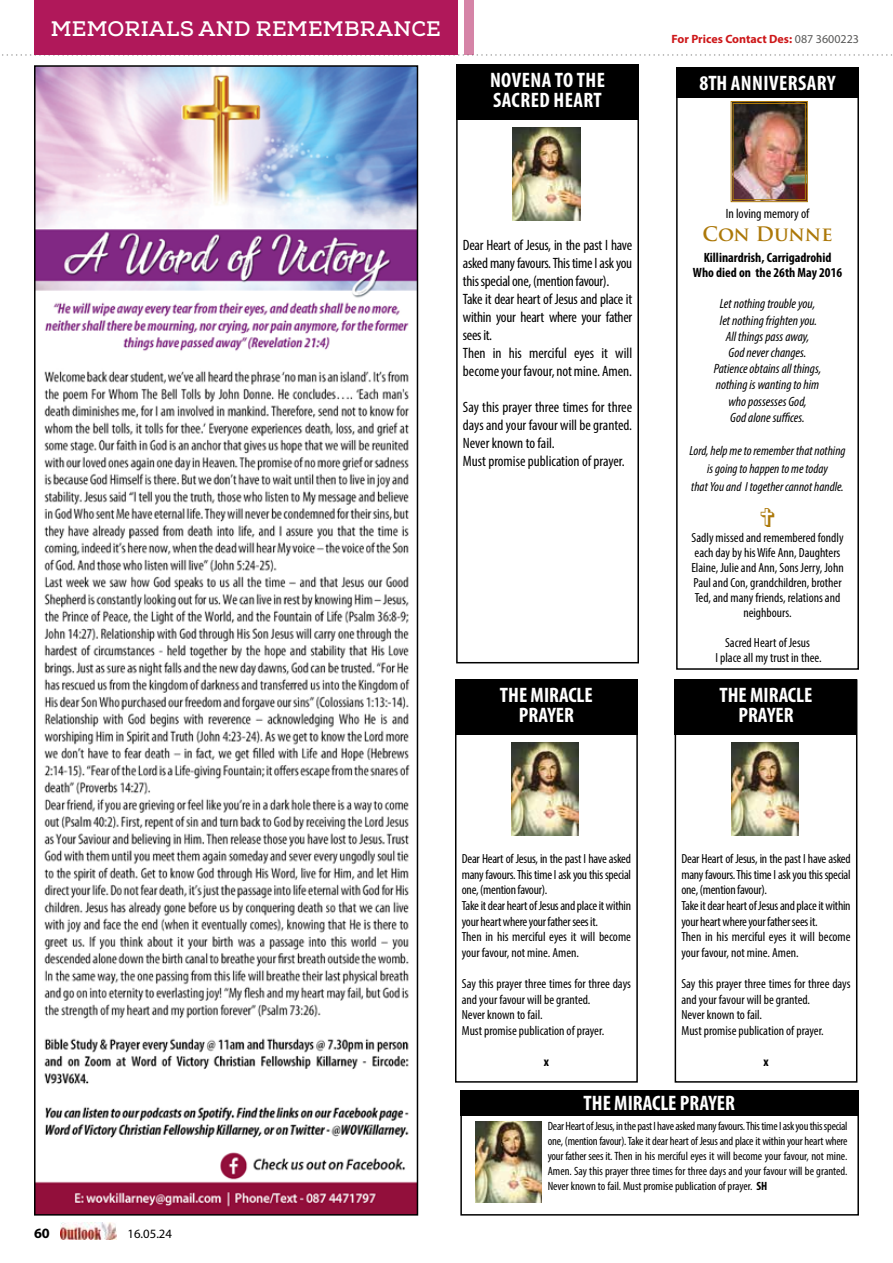
<style>
.page{position:relative;width:893px;height:1263px;background:#fff}
.page>*{position:absolute;margin:0;border:0;box-sizing:border-box;transform-origin:0 0}
.t1{font:700 condensed 21px/19.5px "Myriad Pro";color:#fff;text-align:center}
.t2{font:700 condensed 21px/19.5px "Myriad Pro";letter-spacing:.02em;color:#fff}
.t3{font:21px "Nexa Slab Bold FREE";letter-spacing:.015em;color:#fff}
.t4{font:700 19.5px "Trajan Pro";color:#ac7809}
.t5{font:condensed 15px/18px "Myriad Pro";letter-spacing:-.015em;color:#000}
.t6{font:700 14.25px "Myriad Pro";color:#000}
.t7{font:italic condensed 13.5px/16.2px "Myriad Pro";color:#000;text-align:center}
.t8{font:700 condensed 13.5px/15px "Myriad Pro";color:#000;text-align:center}
.t9{font:condensed 13.5px "Myriad Pro";color:#000}
.t10{font:condensed 13.2px/15.6px "Myriad Pro";letter-spacing:-.02em;color:#000}
.t11{font:condensed 13.2px/15px "Myriad Pro";color:#000;text-align:center}
.t12{font:italic condensed 13.2px/18px "Myriad Pro";color:#000;text-align:center}
.t13{font:700 condensed 13.2px "Myriad Pro";color:#000}
.t14{font:12.75px "Myriad Pro";color:#000}
.t15{font:condensed 12px/15.1px "Myriad Pro";color:#000;text-align:justify}
.t16{font:700 12px "Myriad Pro";color:#cd1719}
.s1{font-weight:400;color:#575756}
.s2{font-weight:700}
</style>
<div class="page">
<img style="left:60px;top:1223px;width:57px;height:17px">
<svg style="left:2px;top:54px;width:890px;height:2px"></svg>
<div style="left:34px;top:0;width:424px;height:54px;background:#b0185a"></div>
<div style="left:464px;top:0;width:9px;height:54px;background:#d584a7"></div>
<div style="left:460px;top:1090px;width:399px;height:125px;border:2px solid #000"></div>
<div style="left:460px;top:1090px;width:399px;height:25px;background:#000"></div>
<img style="left:476px;top:1121px;width:66px;height:82px">
<img style="left:37px;top:68px;width:378px;height:1144px">
<div style="left:34px;top:65px;width:384px;height:1150px;border:2px solid #000"></div>
<div style="left:676px;top:67px;width:183px;height:603px;border:2px solid #000"></div>
<div style="left:676px;top:67px;width:182px;height:31px;background:#000"></div>
<img style="left:730px;top:101px;width:78px;height:102px">
<div style="left:733px;top:103px;width:73px;height:97px;border:1px solid #ac7809"></div>
<div style="left:456px;top:64px;width:183px;height:599px;border:2px solid #000"></div>
<div style="left:456px;top:64px;width:182px;height:56px;background:#000"></div>
<img style="left:513px;top:127px;width:67px;height:94px">
<div style="left:675px;top:679px;width:182px;height:404px;border:2px solid #000"></div>
<div style="left:675px;top:679px;width:182px;height:55px;background:#000"></div>
<img style="left:731px;top:742px;width:67px;height:94px">
<div style="left:455px;top:679px;width:183px;height:404px;border:2px solid #000"></div>
<div style="left:455px;top:679px;width:182px;height:55px;background:#000"></div>
<img style="left:512px;top:742px;width:67px;height:94px">
<h1 class="t3" style="left:51px;top:16px;width:392px">MEMORIALS AND REMEMBRANCE</h1>
<h1 class="t2" style="left:490px;top:70px;width:116px">NOVENA TO THE<br>SACRED HEART</h1>
<p class="t16" style="left:671px;top:31px;width:189px">For Prices Contact Des: <span class="s1">087 3600223</span></p>
<h1 class="t2" style="left:699px;top:73px;width:138px">8TH ANNIVERSARY</h1>
<p class="t5" style="left:463px;top:236px;width:171px">Dear Heart of Jesus, in the past I have asked many favours. This time I ask you this special one, (mention favour).<br>Take it dear heart of Jesus and place it within your heart where your father sees it.<br>Then in his merciful eyes it will become your favour, not mine. Amen.</p>
<p class="t5" style="left:463px;top:398px;width:171px">Say this prayer three times for three days and your favour will be granted.<br>Never known to fail.<br>Must promise publication of prayer.</p>
<h1 class="t1" style="left:500px;top:685px;width:94px">THE MIRACLE<br>PRAYER</h1>
<p class="t9" style="left:726px;top:205px;width:85px">In loving memory of</p>
<h2 class="t4" style="left:702px;top:222px;width:132px">Con Dunne</h2>
<p class="t8" style="left:693px;top:250px;width:151px">Killinardrish, Carrigadrohid<br>Who died on the 26th May 2016</p>
<p class="t7" style="left:714px;top:296px;width:109px">Let nothing trouble you, let nothing frighten you.<br>All things pass away,<br>God never changes.<br>Patience obtains all things, nothing is wanting to him who possesses God,<br>God alone suffices.</p>
<p class="t12" style="left:689px;top:441px;width:157px">Lord, help me to remember that nothing is going to happen to me today<br>that You and I together cannot handle.</p>
<p class="t11" style="left:691px;top:530px;width:154px">Sadly missed and remembered fondly each day by his Wife Ann, Daughters<br>Elaine, Julie and Ann, Sons Jerry, John<br>Paul and Con, grandchildren, brother<br>Ted, and many friends, relations and neighbours.</p>
<p class="t11" style="left:715px;top:635px;width:108px">Sacred Heart of Jesus<br>I place all my trust in thee.</p>
<h1 class="t1" style="left:719px;top:685px;width:94px">THE MIRACLE<br>PRAYER</h1>
<p class="t6" style="left:34px;top:1224px;width:17px">60</p>
<p class="t14" style="left:128px;top:1226px;width:46px">16.05.24</p>
<p class="t10" style="left:462px;top:851px;width:171px">Dear Heart of Jesus, in the past I have asked many favours. This time I ask you this special one, (mention favour).<br>Take it dear heart of Jesus and place it within your heart where your father sees it.<br>Then in his merciful eyes it will become your favour, not mine. Amen.</p>
<p class="t11" style="left:462px;top:976px;width:171px;line-height:15.6px;text-align:left">Say this prayer three times for three days and your favour will be granted.<br>Never known to fail.<br>Must promise publication of prayer.</p>
<p class="t13" style="left:544px;top:1053px;width:7px">x</p>
<p class="t10" style="left:681px;top:851px;width:171px">Dear Heart of Jesus, in the past I have asked many favours. This time I ask you this special one, (mention favour).<br>Take it dear heart of Jesus and place it within your heart where your father sees it.<br>Then in his merciful eyes it will become your favour, not mine. Amen.</p>
<p class="t11" style="left:681px;top:976px;width:171px;line-height:15.6px;text-align:left">Say this prayer three times for three days and your favour will be granted.<br>Never known to fail.<br>Must promise publication of prayer.</p>
<p class="t13" style="left:763px;top:1053px;width:7px">x</p>
<h1 class="t1" style="left:584px;top:1093px;width:153px">THE MIRACLE PRAYER</h1>
<p class="t15" style="left:548px;top:1118px;width:301px">Dear Heart of Jesus, in the past I have asked many favours. This time I ask you this special one, (mention favour). Take it dear heart of Jesus and place it within your heart where your father sees it. Then in his merciful eyes it will become your favour, not mine.<br>Amen. Say this prayer three times for three days and your favour will be granted.<br>Never known to fail. Must promise publication of prayer. <span class="s2">SH</span></p>
</div>
